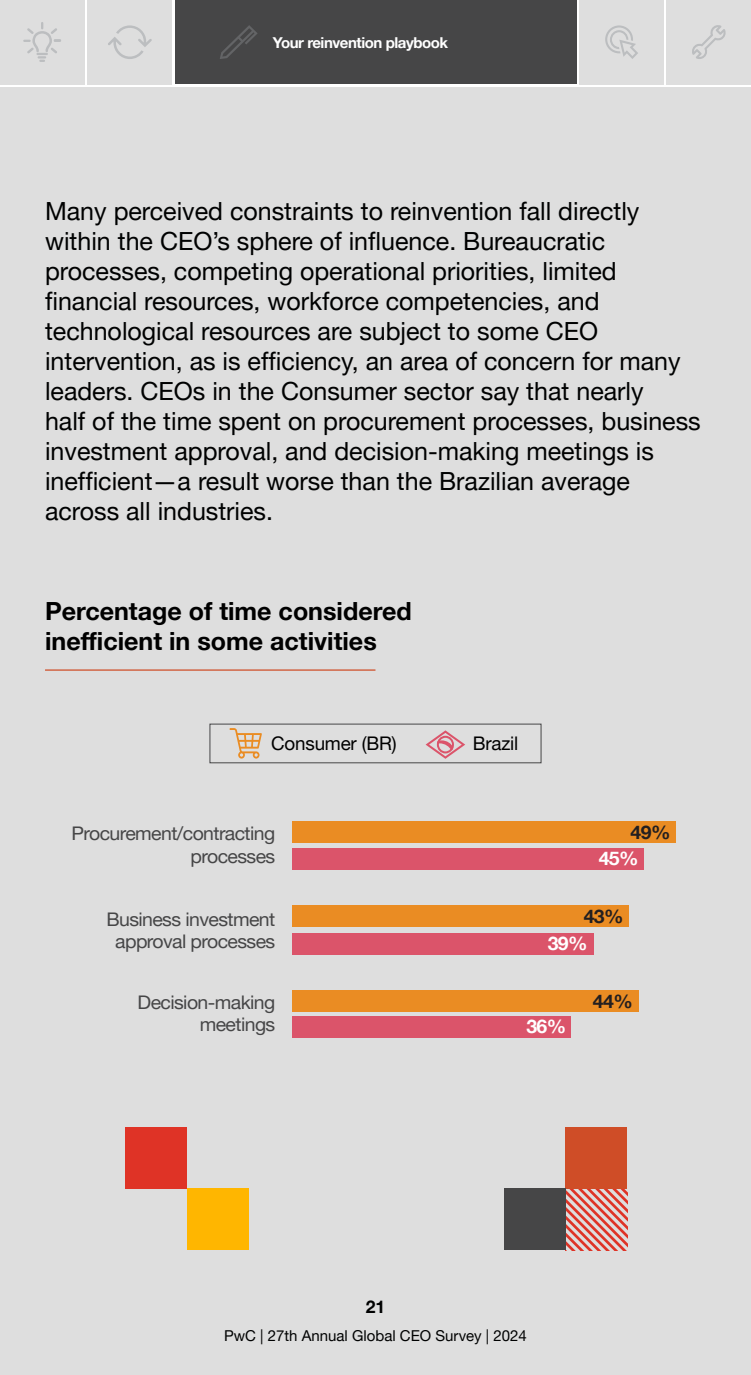
<style>
.page{position:relative;width:751px;height:1375px;background:#fff}
.page>*{position:absolute;margin:0;border:0;box-sizing:border-box;transform-origin:0 0}
.t1{font:25px/30px "Helvetica Neue LT Pro";color:#000101}
.t2{font:700 25px/30px "Helvetica Neue LT Pro";color:#000}
.t3{font:18.75px/22.5px "Helvetica Neue LT Pro";letter-spacing:-.03em;color:#464647;text-align:right;scale:1.04 1}
.t4{font:18.75px "Helvetica Neue LT Pro";letter-spacing:-.01em;color:#000}
.t5{font:700 18.75px "Helvetica Neue";color:#231f20;scale:1.04 1}
.t6{font:700 18.75px "Helvetica Neue";color:#fff;scale:1.04 1}
.t7{font:700 17.5px "Helvetica Neue LT Pro";color:#000101}
.t8{font:15px "Helvetica Neue LT Pro";color:#000101}
.t9{font:700 15px "Helvetica Neue LT Pro";letter-spacing:-.03em;color:#fff}
</style>
<div class="page">
<div style="left:175px;top:0;width:401px;height:84px;background:#464647"></div>
<div style="left:0;top:0;width:84px;height:84px;background:#dedede"></div>
<svg style="left:220px;top:25px;width:37px;height:34px"></svg>
<svg style="left:23px;top:22px;width:38px;height:40px"></svg>
<div style="left:88px;top:0;width:84px;height:84px;background:#dedede"></div>
<svg style="left:108px;top:25px;width:44px;height:34px"></svg>
<div style="left:579px;top:0;width:84px;height:84px;background:#dedede"></div>
<div style="left:666px;top:0;width:84px;height:84px;background:#dedede"></div>
<svg style="left:605px;top:25px;width:32px;height:34px"></svg>
<svg style="left:692px;top:25px;width:34px;height:34px"></svg>
<div style="left:0;top:87px;width:750px;height:1288px;background:#dedede"></div>
<hr style="left:45px;top:669px;width:330px;height:2px;background:#cf4d27">
<div style="left:292px;top:906px;width:336px;height:21px;background:#ea8c23"></div>
<div style="left:292px;top:933px;width:301px;height:22px;background:#db546a"></div>
<div style="left:292px;top:848px;width:351px;height:22px;background:#db546a"></div>
<div style="left:292px;top:821px;width:383px;height:22px;background:#ea8c23"></div>
<div style="left:292px;top:1016px;width:278px;height:21px;background:#db546a"></div>
<div style="left:292px;top:990px;width:346px;height:22px;background:#ea8c23"></div>
<div style="left:209px;top:724px;width:332px;height:39px;border:1px solid #464647"></div>
<svg style="left:425px;top:730px;width:40px;height:29px"></svg>
<svg style="left:229px;top:728px;width:33px;height:31px"></svg>
<svg style="left:565px;top:1189px;width:62px;height:61px"></svg>
<div style="left:565px;top:1127px;width:62px;height:62px;background:#cf4d27"></div>
<div style="left:125px;top:1127px;width:62px;height:61px;background:#df3326"></div>
<div style="left:503px;top:1188px;width:62px;height:62px;background:#464647"></div>
<div style="left:186px;top:1188px;width:62px;height:62px;background:#ffb600"></div>
<p class="t9" style="left:273px;top:33px;width:177px">Your reinvention playbook</p>
<p class="t1" style="left:45px;top:195px;width:656px">Many perceived constraints to reinvention fall directly within the CEO’s sphere of influence. Bureaucratic processes, competing operational priorities, limited financial resources, workforce competencies, and technological resources are subject to some CEO intervention, as is efficiency, an area of concern for many leaders. CEOs in the Consumer sector say that nearly<br>half of the time spent on procurement processes, business investment approval, and decision-making meetings is inefficient—a result worse than the Brazilian average across all industries.</p>
<p class="t2" style="left:45px;top:595px;width:368px">Percentage of time considered inefficient in some activities</p>
<p class="t4" style="left:271px;top:732px;width:127px">Consumer (BR)</p>
<p class="t4" style="left:472px;top:732px;width:47px">Brazil</p>
<p class="t3" style="left:72px;top:822px;width:197px">Procurement/contracting processes</p>
<p class="t5" style="left:630px;top:818px;width:40px">49%</p>
<p class="t6" style="left:598px;top:844px;width:40px">45%</p>
<p class="t3" style="left:106px;top:908px;width:164px;text-align:center">Business investment approval processes</p>
<p class="t5" style="left:583px;top:902px;width:40px">43%</p>
<p class="t6" style="left:547px;top:929px;width:40px">39%</p>
<p class="t3" style="left:137px;top:990px;width:134px">Decision-making meetings</p>
<p class="t6" style="left:526px;top:1012px;width:40px">36%</p>
<p class="t5" style="left:592px;top:986px;width:40px">44%</p>
<p class="t7" style="left:365px;top:1296px;width:21px">21</p>
<p class="t8" style="left:224px;top:1326px;width:304px">PwC | 27th Annual Global CEO Survey | 2024</p>
</div>
